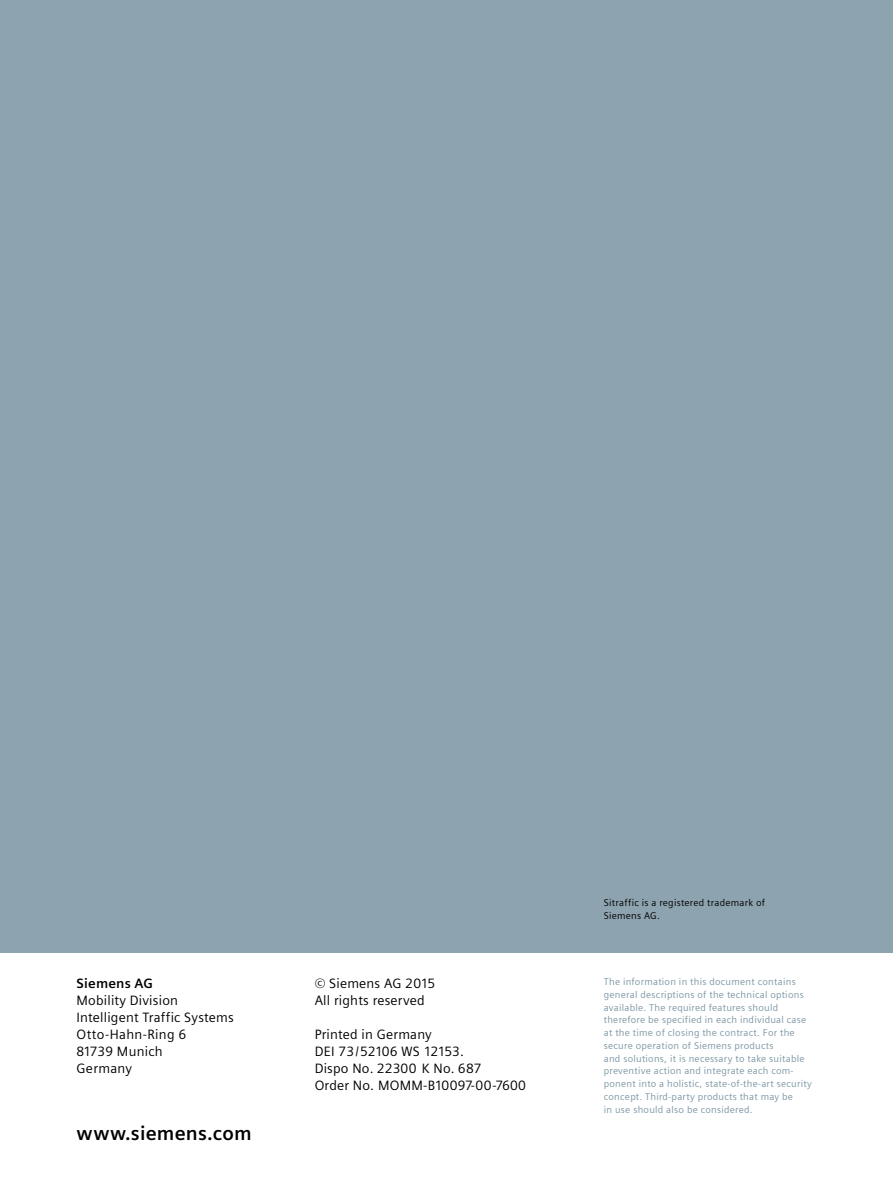
<style>
.page{position:relative;width:893px;height:1191px;background:#fff}
.page>*{position:absolute;margin:0;border:0;box-sizing:border-box;transform-origin:0 0}
.t1{font:700 19.5px "Siemens Sans";letter-spacing:.01em;color:#000}
.t2{font:13.5px/17px "Siemens Sans";letter-spacing:.015em;color:#000}
.t3{font:700 13.5px "Siemens Sans";letter-spacing:.015em;color:#000}
.t4{font:9.75px/12.8px "Siemens Sans";letter-spacing:.025em;color:#7c96a4}
.t5{font:9.75px/12.8px "Siemens Sans";letter-spacing:.025em;color:#000}
</style>
<div class="page">
<div style="left:0;top:0;width:893px;height:952px;background:#8da3af"></div>
<h2 class="t3" style="left:77px;top:975px;width:78px">Siemens AG</h2>
<h2 class="t2" style="left:77px;top:991px;width:159px">Mobility Division<br>Intelligent Traffic Systems<br>Otto-Hahn-Ring 6<br>81739 Munich<br>Germany</h2>
<h1 class="t1" style="left:77px;top:1122px;width:177px">www.siemens.com</h1>
<h2 class="t2" style="left:315px;top:974px;width:122px">© Siemens AG 2015<br>All rights reserved</h2>
<h2 class="t2" style="left:315px;top:1025px;width:213px">Printed in Germany<br>DEI 73/52106 WS 12153.<br>Dispo No. 22300 K No. 687<br>Order No. MOMM-B10097-00-7600</h2>
<p class="t5" style="left:604px;top:896px;width:163px">Sitraffic is a registered trademark of<br>Siemens AG.</p>
<p class="t4" style="left:604px;top:975px;width:209px">The information in this document contains general descriptions of the technical options available. The required features should therefore be specified in each individual case at the time of closing the contract. For the secure operation of Siemens products<br>and solutions, it is necessary to take suitable preventive action and integrate each com&shy;ponent into a holistic, state-of-the-art security concept. Third-party products that may be<br>in use should also be considered.</p>
</div>
